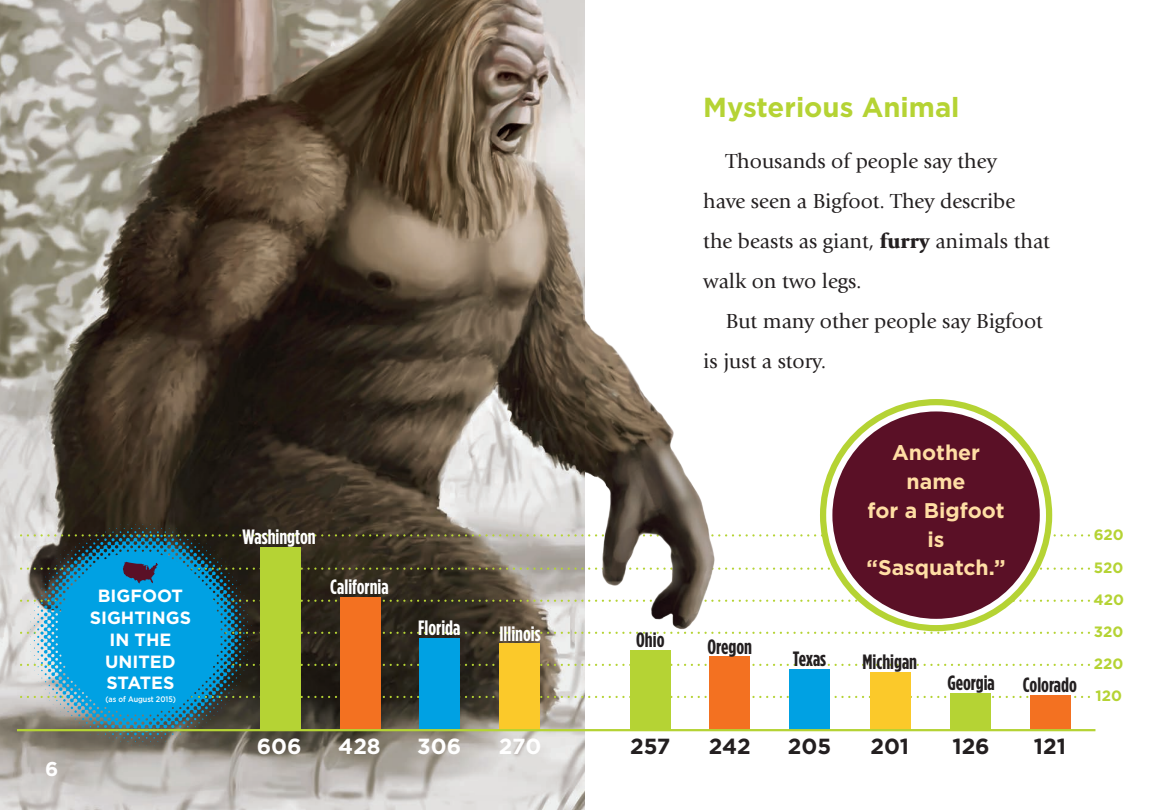
<style>
.page{position:relative;width:1170px;height:810px;background:#fff}
.page>*{position:absolute;margin:0;border:0;box-sizing:border-box;transform-origin:0 0}
.t1{font:700 27.5px "Gotham HTF";color:#b5d334}
.t2{font:700 21.88px "Gotham HTF";color:#231f20}
.t3{font:700 21.88px "Gotham HTF";color:#fff}
.t4{font:21.25px/40px "Giovanni";color:#231f20}
.t5{font:700 21.25px/28.8px "Gotham HTF";color:#ffdea4;text-align:center}
.t6{font:700 condensed 20.75px "Gotham HTF";color:#231f20}
.t7{font:700 condensed 20.75px "Gotham HTF";color:#fff}
.t8{font:700 20px "Gotham";color:#fff}
.t9{font:700 17.75px/21.9px "Gotham HTF";color:#fff;text-align:center}
.t10{font:700 15px/32.2px "Gotham HTF";color:#b5d334;text-align:justify}
.t11{font:500 8px "Gotham HTF";color:#fff;scale:.89 1}
.s1{font-weight:900}
</style>
<div class="page">
<img style="left:0;top:0;width:585px;height:810px">
<svg style="left:272px;top:534px;width:818px;height:3px"></svg>
<svg style="left:301px;top:600px;width:789px;height:2px"></svg>
<svg style="left:301px;top:632px;width:789px;height:2px"></svg>
<svg style="left:301px;top:664px;width:789px;height:2px"></svg>
<svg style="left:301px;top:696px;width:789px;height:2px"></svg>
<div style="left:260px;top:547px;width:41px;height:184px;background:#b5d334"></div>
<div style="left:340px;top:597px;width:40px;height:134px;background:#f37121"></div>
<div style="left:420px;top:638px;width:40px;height:93px;background:#00a1e3"></div>
<div style="left:499px;top:644px;width:41px;height:87px;background:#fbc92a"></div>
<div style="left:630px;top:650px;width:40px;height:81px;background:#b5d334"></div>
<div style="left:709px;top:656px;width:41px;height:75px;background:#f37121"></div>
<div style="left:789px;top:670px;width:41px;height:61px;background:#00a1e3"></div>
<div style="left:870px;top:672px;width:41px;height:59px;background:#fbc92a"></div>
<div style="left:950px;top:693px;width:41px;height:38px;background:#b5d334"></div>
<div style="left:1030px;top:696px;width:40px;height:35px;background:#f37121"></div>
<img style="left:17px;top:521px;width:255px;height:245px">
<svg style="left:17px;top:562px;width:1073px;height:22px"></svg>
<hr style="left:17px;top:729px;width:1078px;height:2px;background:#b5d334">
<img style="left:585px;top:319px;width:180px;height:315px">
<svg style="left:823px;top:402px;width:226px;height:226px"></svg>
<div style="left:820px;top:399px;width:232px;height:232px;border:6px solid #b5d334;border-radius:50%"></div>
<div style="left:832px;top:411px;width:208px;height:208px;background:#5a1026;border-radius:50%"></div>
<p class="t8" style="left:45px;top:756px;width:15px">6</p>
<p class="t9" style="left:90px;top:584px;width:103px">BIGFOOT<br>SIGHTINGS<br>IN THE<br>UNITED<br>STATES</p>
<p class="t11" style="left:105px;top:695px;width:81px">(as of August 2015)</p>
<p class="t7" style="left:243px;top:525px;width:75px">Washington</p>
<p class="t7" style="left:330px;top:575px;width:60px">California</p>
<p class="t7" style="left:418px;top:616px;width:44px">Florida</p>
<p class="t3" style="left:257px;top:733px;width:46px">606</p>
<p class="t3" style="left:338px;top:733px;width:44px">428</p>
<p class="t3" style="left:417px;top:733px;width:46px">306</p>
<p class="t7" style="left:500px;top:622px;width:43px">Illinois</p>
<p class="t3" style="left:499px;top:733px;width:44px">270</p>
<p class="t6" style="left:636px;top:628px;width:30px">Ohio</p>
<p class="t2" style="left:630px;top:733px;width:42px">257</p>
<p class="t1" style="left:703px;top:92px;width:258px">Mysterious Animal</p>
<p class="t4" style="left:703px;top:142px;width:348px;text-indent:23px">Thousands of people say they<br>have seen a Bigfoot. They describe<br>the beasts as giant, <span class="s1">furry</span> animals that walk on two legs.</p>
<p class="t4" style="left:703px;top:302px;width:341px;text-indent:23px">But many other people say Bigfoot is just a story.</p>
<p class="t6" style="left:708px;top:635px;width:46px">Oregon</p>
<p class="t2" style="left:709px;top:733px;width:43px">242</p>
<p class="t6" style="left:793px;top:647px;width:35px">Texas</p>
<p class="t2" style="left:788px;top:733px;width:45px">205</p>
<p class="t5" style="left:867px;top:438px;width:140px">Another name<br>for a Bigfoot is “Sasquatch.”</p>
<p class="t6" style="left:863px;top:650px;width:56px">Michigan</p>
<p class="t2" style="left:870px;top:733px;width:40px">201</p>
<p class="t6" style="left:947px;top:671px;width:49px">Georgia</p>
<p class="t2" style="left:952px;top:733px;width:39px">126</p>
<p class="t6" style="left:1023px;top:673px;width:56px">Colorado</p>
<p class="t2" style="left:1034px;top:733px;width:34px">121</p>
<p class="t10" style="left:1093px;top:519px;width:32px">620<br>520<br>420<br>320<br>220<br>120</p>
</div>
